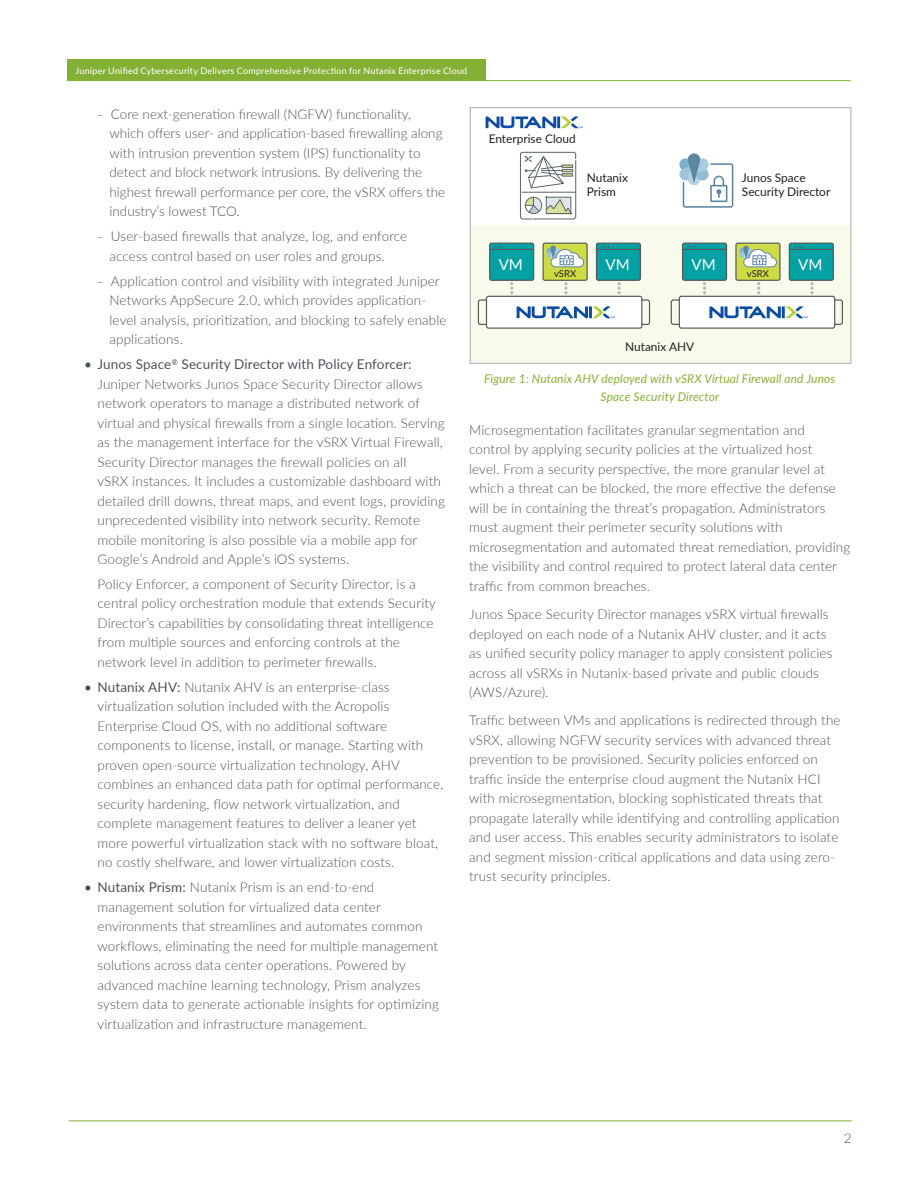
<style>
.page{position:relative;width:918px;height:1188px;background:#fff}
.page>*{position:absolute;margin:0;border:0;box-sizing:border-box;transform-origin:0 0}
.t1{font:15.15px "Lato";color:#fff}
.Bullets_level_1{font:300 13.5px/19.5px "Lato";letter-spacing:.01em;color:#4d525a}
.Figure_Caption{font:italic 12px/18px "Lato";letter-spacing:.01em;color:#84b135;text-align:center}
.t2{font:11.85px/14.2px "Lato";color:#231f20}
.t3{font:9.45px "Lato";color:#231f20}
.t4{font:9px "Lato";letter-spacing:.025em;color:#fff}
.s1{font-weight:400}
</style>
<div class="page">
<hr style="left:68px;top:80px;width:782px;height:1px;background:#84b135">
<hr style="left:69px;top:1120px;width:783px;height:1px;background:#84b135">
<div style="left:68px;top:60px;width:418px;height:21px;background:#84b135"></div>
<div style="left:470px;top:225px;width:381px;height:138px;background:#f8faeb"></div>
<div style="left:486px;top:296px;width:156px;height:32px;background:#fff;border-radius:2px"></div>
<div style="left:486px;top:296px;width:156px;height:33px;border:1px solid #57585a;border-radius:2px"></div>
<svg style="left:477px;top:299px;width:11px;height:27px"></svg>
<svg style="left:640px;top:299px;width:11px;height:27px"></svg>
<div style="left:490px;top:243px;width:44px;height:37px;background:#00a1a2;border-radius:2px"></div>
<div style="left:489px;top:243px;width:45px;height:38px;border:1px solid #57585a;border-radius:2px"></div>
<hr style="left:490px;top:249px;width:43px;height:1px;background:#57585a">
<div style="left:543px;top:243px;width:44px;height:37px;background:#cddc44;border-radius:2px"></div>
<div style="left:543px;top:243px;width:45px;height:38px;border:1px solid #57585a;border-radius:2px"></div>
<div style="left:596px;top:243px;width:44px;height:37px;background:#00a1a2;border-radius:2px"></div>
<div style="left:596px;top:243px;width:45px;height:38px;border:1px solid #57585a;border-radius:2px"></div>
<hr style="left:596px;top:249px;width:44px;height:1px;background:#57585a">
<svg style="left:517px;top:306px;width:98px;height:12px"></svg>
<svg style="left:486px;top:116px;width:97px;height:12px"></svg>
<svg style="left:679px;top:153px;width:55px;height:55px"></svg>
<svg style="left:546px;top:246px;width:39px;height:22px"></svg>
<svg style="left:510px;top:282px;width:3px;height:12px"></svg>
<svg style="left:564px;top:282px;width:3px;height:12px"></svg>
<svg style="left:618px;top:282px;width:3px;height:12px"></svg>
<div style="left:679px;top:296px;width:156px;height:32px;background:#fff;border-radius:2px"></div>
<div style="left:679px;top:296px;width:156px;height:33px;border:1px solid #57585a;border-radius:2px"></div>
<svg style="left:670px;top:299px;width:11px;height:27px"></svg>
<svg style="left:833px;top:299px;width:10px;height:27px"></svg>
<div style="left:683px;top:243px;width:44px;height:37px;background:#00a1a2;border-radius:2px"></div>
<div style="left:682px;top:243px;width:45px;height:38px;border:1px solid #57585a;border-radius:2px"></div>
<hr style="left:683px;top:249px;width:43px;height:1px;background:#57585a">
<div style="left:736px;top:243px;width:44px;height:37px;background:#cddc44;border-radius:2px"></div>
<div style="left:735px;top:243px;width:46px;height:38px;border:1px solid #57585a;border-radius:2px"></div>
<div style="left:789px;top:243px;width:44px;height:37px;background:#00a1a2;border-radius:2px"></div>
<div style="left:789px;top:243px;width:45px;height:38px;border:1px solid #57585a;border-radius:2px"></div>
<hr style="left:789px;top:249px;width:44px;height:1px;background:#57585a">
<svg style="left:709px;top:306px;width:99px;height:12px"></svg>
<svg style="left:739px;top:246px;width:38px;height:22px"></svg>
<svg style="left:703px;top:282px;width:3px;height:12px"></svg>
<svg style="left:757px;top:282px;width:3px;height:12px"></svg>
<svg style="left:810px;top:282px;width:4px;height:12px"></svg>
<div style="left:470px;top:107px;width:381px;height:257px;border:1px solid #b4b8b9"></div>
<svg style="left:520px;top:152px;width:56px;height:68px"></svg>
<p class="t4" style="left:76px;top:64px;width:393px">Juniper Unified Cybersecurity Delivers Comprehensive Protection for Nutanix Enterprise Cloud</p>
<p class="Bullets_level_1" style="left:110px;top:104px;width:337px;text-indent:-14px">– Core next-generation firewall (NGFW) functionality, which offers user- and application-based firewalling along with intrusion prevention system (IPS) functionality to detect and block network intrusions. By delivering the highest firewall performance per core, the vSRX offers the industry’s lowest TCO.</p>
<p class="Bullets_level_1" style="left:110px;top:226px;width:299px;text-indent:-14px">– User-based firewalls that analyze, log, and enforce access control based on user roles and groups.</p>
<p class="Bullets_level_1" style="left:110px;top:271px;width:339px;text-indent:-14px">– Application control and visibility with integrated Juniper Networks AppSecure 2.0, which provides application&shy;level analysis, prioritization, and blocking to safely enable applications.</p>
<p class="Bullets_level_1" style="left:98px;top:354px;width:349px;text-indent:-14px"><span class="s1">• Junos Space</span><sup>®</sup> <span class="s1">Security Director with Policy Enforcer:<br></span>Juniper Networks Junos Space Security Director allows network operators to manage a distributed network of virtual and physical firewalls from a single location. Serving as the management interface for the vSRX Virtual Firewall, Security Director manages the firewall policies on all<br>vSRX instances. It includes a customizable dashboard with detailed drill downs, threat maps, and event logs, providing unprecedented visibility into network security. Remote mobile monitoring is also possible via a mobile app for Google’s Android and Apple’s iOS systems.</p>
<p class="Bullets_level_1" style="left:98px;top:574px;width:340px">Policy Enforcer, a component of Security Director, is a central policy orchestration module that extends Security Director’s capabilities by consolidating threat intelligence from multiple sources and enforcing controls at the network level in addition to perimeter firewalls.</p>
<p class="Bullets_level_1" style="left:98px;top:677px;width:347px;text-indent:-14px"><span class="s1">• Nutanix AHV:</span> Nutanix AHV is an enterprise-class virtualization solution included with the Acropolis Enterprise Cloud OS, with no additional software components to license, install, or manage. Starting with proven open-source virtualization technology, AHV combines an enhanced data path for optimal performance, security hardening, flow network virtualization, and complete management features to deliver a leaner yet more powerful virtualization stack with no software bloat, no costly shelfware, and lower virtualization costs.</p>
<p class="Bullets_level_1" style="left:98px;top:877px;width:343px;text-indent:-14px"><span class="s1">• Nutanix Prism:</span> Nutanix Prism is an end-to-end management solution for virtualized data center environments that streamlines and automates common workflows, eliminating the need for multiple management solutions across data center operations. Powered by advanced machine learning technology, Prism analyzes system data to generate actionable insights for optimizing virtualization and infrastructure management.</p>
<p class="t2" style="left:489px;top:131px;width:89px">Enterprise Cloud</p>
<p class="t2" style="left:587px;top:170px;width:43px">Nutanix<br>Prism</p>
<p class="t2" style="left:742px;top:170px;width:90px">Junos Space<br>Security Director</p>
<p class="t1" style="left:499px;top:253px;width:26px">VM</p>
<p class="t1" style="left:605px;top:253px;width:26px">VM</p>
<p class="t1" style="left:692px;top:253px;width:26px">VM</p>
<p class="t1" style="left:798px;top:253px;width:26px">VM</p>
<p class="t3" style="left:747px;top:267px;width:24px">vSRX</p>
<p class="t3" style="left:554px;top:267px;width:24px">vSRX</p>
<p class="t2" style="left:625px;top:339px;width:71px">Nutanix AHV</p>
<p class="Figure_Caption" style="left:484px;top:369px;width:353px">Figure 1: Nutanix AHV deployed with vSRX Virtual Firewall and Junos<br>Space Security Director</p>
<p class="Bullets_level_1" style="left:469px;top:420px;width:383px">Microsegmentation facilitates granular segmentation and<br>control by applying security policies at the virtualized host<br>level. From a security perspective, the more granular level at which a threat can be blocked, the more effective the defense will be in containing the threat’s propagation. Administrators must augment their perimeter security solutions with microsegmentation and automated threat remediation, providing the visibility and control required to protect lateral data center traffic from common breaches.</p>
<p class="Bullets_level_1" style="left:469px;top:604px;width:365px">Junos Space Security Director manages vSRX virtual firewalls deployed on each node of a Nutanix AHV cluster, and it acts as unified security policy manager to apply consistent policies across all vSRXs in Nutanix-based private and public clouds (AWS/Azure).</p>
<p class="Bullets_level_1" style="left:469px;top:710px;width:373px">Traffic between VMs and applications is redirected through the vSRX, allowing NGFW security services with advanced threat prevention to be provisioned. Security policies enforced on traffic inside the enterprise cloud augment the Nutanix HCI with microsegmentation, blocking sophisticated threats that propagate laterally while identifying and controlling application and user access. This enables security administrators to isolate and segment mission-critical applications and data using zero&shy;trust security principles.</p>
<p class="Bullets_level_1" style="left:844px;top:1128px;width:9px">2</p>
</div>
